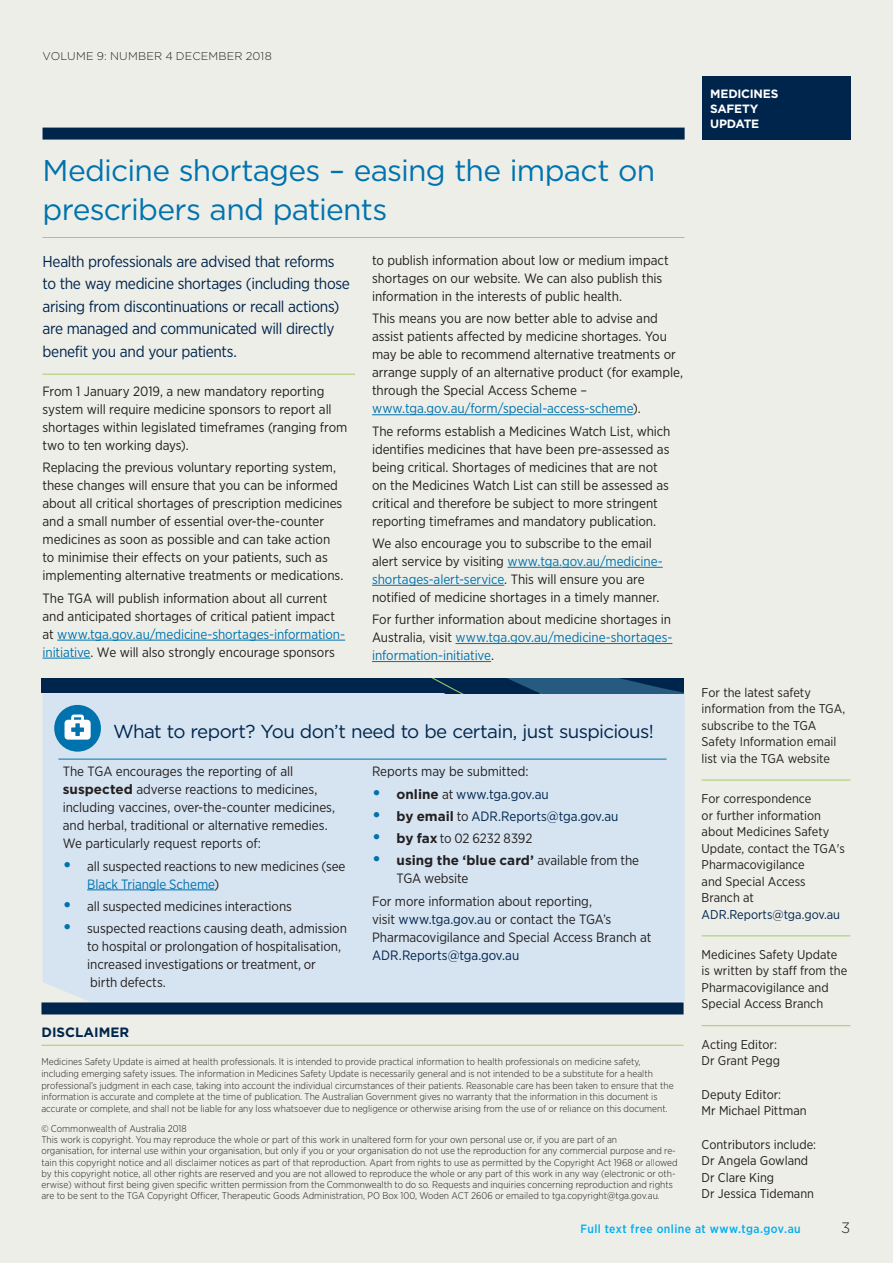
<style>
.page{position:relative;width:893px;height:1263px;background:#eeeee8}
.page>*{position:absolute;margin:0;border:0;box-sizing:border-box;transform-origin:0 0}
.MSU_Headline{font:30px/39px "Gotham";letter-spacing:-.025em;color:#0073ae}
.In_This_Issue_Header{font:18.75px "Gotham";letter-spacing:-.035em;color:#00254c}
.MSU_Summary_Text{font:15.75px/22.5px "Gotham Narrow";letter-spacing:-.02em;color:#00254c}
.Page_number{font:300 15px "Gotham";color:#231f20}
.Body_Text{font:13.5px/18px "Gotham Narrow";letter-spacing:-.005em;color:#231f20}
.t1{font:13.5px "Gotham Narrow";letter-spacing:-.005em;color:#00254c}
.t2{font:700 13.5px "Gotham";color:#00254c}
.Author_block_underli{font:12.75px/16.5px "Gotham Narrow";color:#231f20}
.Author_block{font:12.75px/16.5px "Gotham Narrow";color:#231f20}
.URL{font:500 12px "Gotham Narrow";letter-spacing:.035em;color:#00aeef}
.t3{font:700 12px/15px "Gotham";letter-spacing:-.02em;color:#fff}
.t4{font:300 11.25px "Gotham";letter-spacing:.02em;color:#231f20}
.t5{font:300 9.75px/11.2px "Gotham Narrow";color:#231f20}
.s1{color:#0073ae}
.s2{font-family:"Gotham";font-weight:700}
.s3{font-family:"Gotham";font-weight:700;font-size:18px;color:#0073ae}
.s4{font-family:"Gotham";font-weight:700;color:#231f20}
.s5{color:#231f20}
.s6{color:#00254c}
</style>
<div class="page">
<div style="left:43px;top:693px;width:642px;height:308px;background:#d6e4f1"></div>
<hr style="left:58px;top:759px;width:609px;height:1px;background:#0073ae">
<div style="left:54px;top:705px;width:47px;height:47px;background:#0073ae;border-radius:50%"></div>
<svg style="left:65px;top:714px;width:26px;height:26px"></svg>
<hr style="left:87px;top:889px;width:127px;height:1px;background:#0073ae">
<div style="left:41px;top:678px;width:643px;height:15px;background:#00254c"></div>
<svg style="left:431px;top:678px;width:253px;height:15px"></svg>
<div style="left:43px;top:128px;width:642px;height:12px;background:#00254c"></div>
<div style="left:702px;top:77px;width:148px;height:63px;background:#00254c"></div>
<hr style="left:702px;top:780px;width:148px;height:1px;background:#9fce66">
<hr style="left:702px;top:936px;width:148px;height:1px;background:#9fce66">
<hr style="left:702px;top:1025px;width:148px;height:1px;background:#9fce66">
<hr style="left:41px;top:1045px;width:643px;height:1px;background:#9fce66">
<div style="left:41px;top:1002px;width:643px;height:12px;background:#00254c"></div>
<hr style="left:43px;top:374px;width:312px;height:1px;background:#9fce66">
<hr style="left:57px;top:640px;width:288px;height:1px;background:#0073ae">
<hr style="left:43px;top:658px;width:48px;height:1px;background:#0073ae">
<hr style="left:372px;top:414px;width:261px;height:1px;background:#0073ae">
<hr style="left:507px;top:567px;width:156px;height:1px;background:#0073ae">
<hr style="left:372px;top:585px;width:132px;height:1px;background:#0073ae">
<hr style="left:455px;top:643px;width:217px;height:1px;background:#0073ae">
<hr style="left:372px;top:661px;width:119px;height:1px;background:#0073ae">
<hr style="left:43px;top:237px;width:642px;height:1px;background:#9fce66">
<p class="t4" style="left:43px;top:48px;width:231px">VOLUME 9: NUMBER 4 DECEMBER 2018</p>
<p class="MSU_Headline" style="left:43px;top:151px;width:614px">Medicine shortages – easing the impact on prescribers and patients</p>
<p class="MSU_Summary_Text" style="left:43px;top:250px;width:309px">Health professionals are advised that reforms to the way medicine shortages (including those arising from discontinuations or recall actions) are managed and communicated will directly benefit you and your patients.</p>
<p class="Body_Text" style="left:43px;top:382px;width:306px">From 1 January 2019, a new mandatory reporting system will require medicine sponsors to report all shortages within legislated timeframes (ranging from two to ten working days).</p>
<p class="Body_Text" style="left:43px;top:458px;width:302px">Replacing the previous voluntary reporting system, these changes will ensure that you can be informed about all critical shortages of prescription medicines and a small number of essential over-the-counter medicines as soon as possible and can take action to minimise their effects on your patients, such as implementing alternative treatments or medications.</p>
<p class="Body_Text" style="left:43px;top:589px;width:304px">The TGA will publish information about all current and anticipated shortages of critical patient impact at <span class="s1">www.tga.gov.au/medicine-shortages-information&shy;initiative</span>. We will also strongly encourage sponsors</p>
<p class="Body_Text" style="left:372px;top:251px;width:298px">to publish information about low or medium impact shortages on our website. We can also publish this information in the interests of public health.</p>
<p class="Body_Text" style="left:372px;top:309px;width:312px">This means you are now better able to advise and assist patients affected by medicine shortages. You may be able to recommend alternative treatments or arrange supply of an alternative product (for example, through the Special Access Scheme – <span class="s1">www.tga.gov.au/form/special-access-scheme</span>).</p>
<p class="Body_Text" style="left:372px;top:422px;width:300px">The reforms establish a Medicines Watch List, which identifies medicines that have been pre-assessed as being critical. Shortages of medicines that are not on the Medicines Watch List can still be assessed as critical and therefore be subject to more stringent reporting timeframes and mandatory publication.</p>
<p class="Body_Text" style="left:372px;top:534px;width:292px">We also encourage you to subscribe to the email alert service by visiting <span class="s1">www.tga.gov.au/medicine&shy;shortages-alert-service</span>. This will ensure you are notified of medicine shortages in a timely manner.</p>
<p class="Body_Text" style="left:372px;top:610px;width:302px;text-align:justify">For further information about medicine shortages in Australia, visit <span class="s1">www.tga.gov.au/medicine-shortages&shy;information-initiative</span>.</p>
<p class="In_This_Issue_Header" style="left:113px;top:719px;width:542px">What to report? You don’t need to be certain, just suspicious!</p>
<p class="Body_Text" style="left:63px;top:762px;width:274px">The TGA encourages the reporting of all <span class="s2">suspected</span> adverse reactions to medicines, including vaccines, over-the-counter medicines, and herbal, traditional or alternative remedies.<br>We particularly request reports of:</p>
<p class="Body_Text" style="left:87px;top:856px;width:260px;text-indent:-24px"><span class="s3">•</span> all suspected reactions to new medicines (see<br><span class="s1">Black Triangle Scheme</span>)</p>
<p class="Body_Text" style="left:63px;top:897px;width:231px"><span class="s3">•</span> all suspected medicines interactions</p>
<p class="Body_Text" style="left:87px;top:919px;width:261px;text-indent:-24px"><span class="s3">•</span> suspected reactions causing death, admission to hospital or prolongation of hospitalisation, increased investigations or treatment, or<br>birth defects.</p>
<p class="Body_Text" style="left:372px;top:762px;width:158px">Reports may be submitted:</p>
<p class="t1" style="left:372px;top:785px;width:178px"><span class="s3">•</span> <span class="s4">online</span> <span class="s5">at</span> www.tga.gov.au</p>
<p class="t1" style="left:372px;top:808px;width:248px"><span class="s3">•</span> <span class="s4">by email</span> <span class="s5">to</span> ADR.Reports@tga.gov.au</p>
<p class="Body_Text" style="left:372px;top:829px;width:162px"><span class="s3">•</span> <span class="s2">by fax</span> to 02 6232 8392</p>
<p class="Body_Text" style="left:397px;top:851px;width:244px;text-indent:-24px"><span class="s3">•</span> <span class="s2">using the ‘blue card’</span> available from the<br>TGA website</p>
<p class="Body_Text" style="left:372px;top:891px;width:281px">For more information about reporting,<br>visit <span class="s6">www.tga.gov.au</span> or contact the TGA’s Pharmacovigilance and Special Access Branch at <span class="s6">ADR.Reports@tga.gov.au</span></p>
<p class="t2" style="left:41px;top:1023px;width:89px">DISCLAIMER</p>
<p class="t5" style="left:41px;top:1056px;width:634px;line-height:11.7px">Medicines Safety Update is aimed at health professionals. It is intended to provide practical information to health professionals on medicine safety, including emerging safety issues. The information in Medicines Safety Update is necessarily general and is not intended to be a substitute for a health professional’s judgment in each case, taking into account the individual circumstances of their patients. Reasonable care has been taken to ensure that the information is accurate and complete at the time of publication. The Australian Government gives no warranty that the information in this document is accurate or complete, and shall not be liable for any loss whatsoever due to negligence or otherwise arising from the use of or reliance on this document.</p>
<p class="t5" style="left:41px;top:1122px;width:638px">© Commonwealth of Australia 2018<br>This work is copyright. You may reproduce the whole or part of this work in unaltered form for your own personal use or, if you are part of an<br>organisation, for internal use within your organisation, but only if you or your organisation do not use the reproduction for any commercial purpose and re&shy;tain this copyright notice and all disclaimer notices as part of that reproduction. Apart from rights to use as permitted by the Copyright Act 1968 or allowed by this copyright notice, all other rights are reserved and you are not allowed to reproduce the whole or any part of this work in any way (electronic or oth&shy;erwise) without first being given specific written permission from the Commonwealth to do so. Requests and inquiries concerning reproduction and rights are to be sent to the TGA Copyright Officer, Therapeutic Goods Administration, PO Box 100, Woden ACT 2606 or emailed to tga.copyright@tga.gov.au.</p>
<p class="t3" style="left:710px;top:86px;width:70px">MEDICINES<br>SAFETY<br>UPDATE</p>
<p class="Author_block_underli" style="left:702px;top:684px;width:145px">For the latest safety information from the TGA, subscribe to the TGA<br>Safety Information email list via the TGA website</p>
<p class="Author_block_underli" style="left:702px;top:790px;width:145px">For correspondence<br>or further information about Medicines Safety<br>Update, contact the TGA's<br>Pharmacovigilance<br>and Special Access<br>Branch at<br><span class="s6">ADR.Reports@tga.gov.au</span></p>
<p class="Author_block_underli" style="left:702px;top:946px;width:147px">Medicines Safety Update is written by staff from the<br>Pharmacovigilance and<br>Special Access Branch</p>
<p class="Author_block" style="left:702px;top:1036px;width:77px">Acting Editor:</p>
<p class="Author_block" style="left:702px;top:1052px;width:80px">Dr Grant Pegg</p>
<p class="Author_block" style="left:702px;top:1086px;width:81px">Deputy Editor:</p>
<p class="Author_block" style="left:702px;top:1102px;width:107px">Mr Michael Pittman</p>
<p class="Author_block" style="left:702px;top:1136px;width:116px">Contributors include:<br>Dr Angela Gowland<br>Dr Clare King<br>Dr Jessica Tidemann</p>
<p class="URL" style="left:581px;top:1221px;width:222px">Full text free online at www.tga.gov.au</p>
<p class="Page_number" style="left:841px;top:1218px;width:11px">3</p>
</div>
